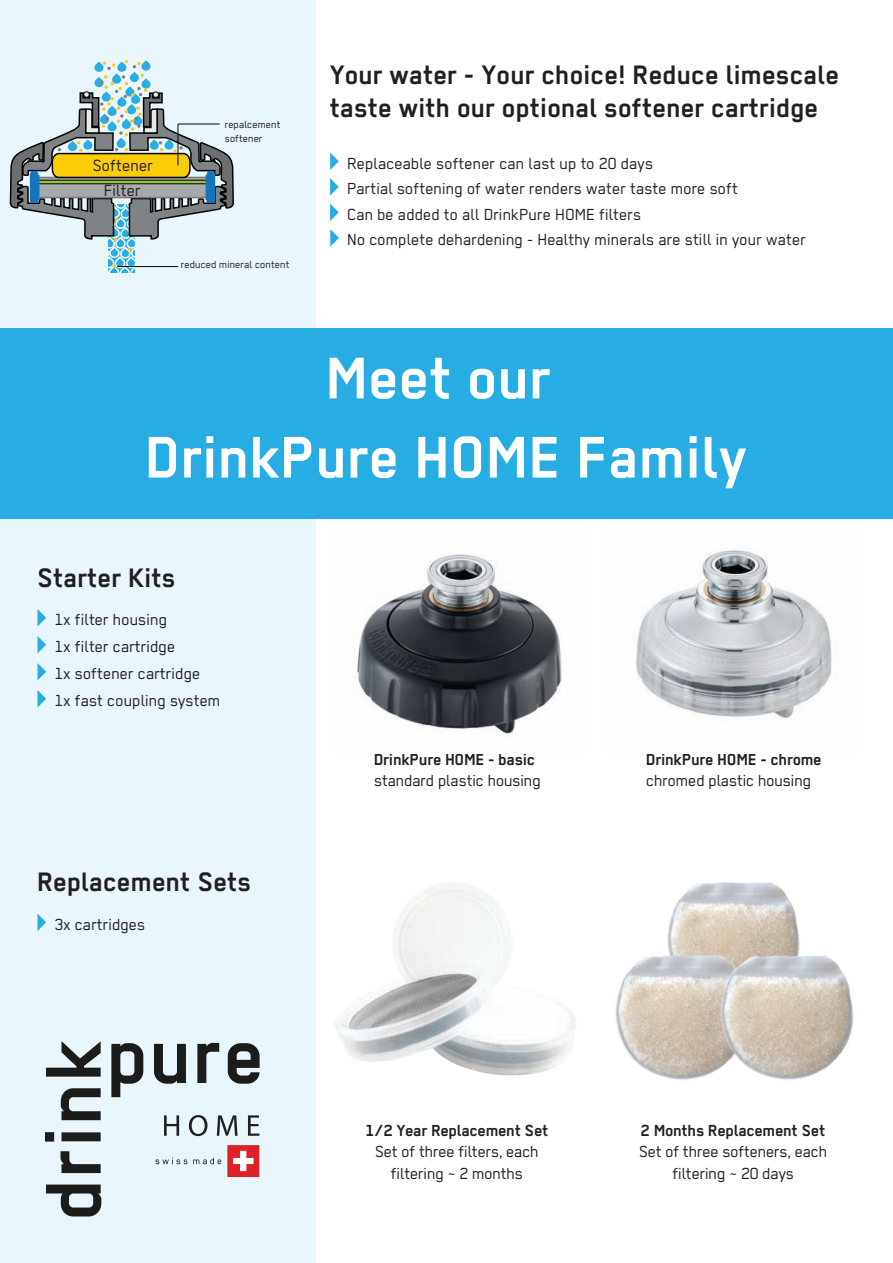
<style>
.page{position:relative;width:893px;height:1263px;background:#fff}
.page>*{position:absolute;margin:0;border:0;box-sizing:border-box;transform-origin:0 0}
.t1{font:700 66px/79.2px "Regular";color:#fff;text-align:center}
.t2{font:700 30px/32.8px "Regular";color:#231f20}
.t3{font:18.3px/25.3px "Regular";color:#231f20;text-align:center}
.t4{font:18px/27px "Regular";color:#231f20;text-align:center}
.t5{font:700 18px "Regular";letter-spacing:-.01em;color:#231f20}
.t6{font:11.55px/13.8px "Regular";color:#231f20}
</style>
<div class="page">
<div style="left:0;top:0;width:315px;height:1263px;background:#e9f6fc"></div>
<svg style="left:330px;top:153px;width:9px;height:17px"></svg>
<svg style="left:330px;top:178px;width:9px;height:18px"></svg>
<svg style="left:330px;top:204px;width:9px;height:17px"></svg>
<svg style="left:330px;top:229px;width:9px;height:18px"></svg>
<svg style="left:9px;top:60px;width:225px;height:213px"></svg>
<hr style="left:178px;top:124px;width:42px;height:1px;background:#040503">
<hr style="left:178px;top:124px;width:1px;height:41px;background:#040503">
<hr style="left:117px;top:266px;width:61px;height:1px;background:#040503">
<svg style="left:156px;top:1158px;width:31px;height:6px"></svg>
<svg style="left:193px;top:1158px;width:28px;height:6px"></svg>
<svg style="left:111px;top:1043px;width:32px;height:54px"></svg>
<svg style="left:154px;top:1044px;width:32px;height:40px"></svg>
<svg style="left:197px;top:1043px;width:22px;height:40px"></svg>
<svg style="left:228px;top:1043px;width:32px;height:41px"></svg>
<svg style="left:46px;top:1184px;width:55px;height:32px"></svg>
<svg style="left:61px;top:1151px;width:40px;height:22px"></svg>
<svg style="left:45px;top:1132px;width:56px;height:9px"></svg>
<svg style="left:61px;top:1088px;width:40px;height:32px"></svg>
<svg style="left:46px;top:1041px;width:55px;height:35px"></svg>
<svg style="left:164px;top:1115px;width:15px;height:21px"></svg>
<svg style="left:189px;top:1115px;width:18px;height:21px"></svg>
<svg style="left:217px;top:1115px;width:21px;height:21px"></svg>
<svg style="left:248px;top:1115px;width:11px;height:21px"></svg>
<svg style="left:227px;top:1145px;width:32px;height:32px"></svg>
<div style="left:0;top:328px;width:893px;height:191px;background:#27ade3"></div>
<img style="left:357px;top:554px;width:205px;height:180px">
<img style="left:635px;top:550px;width:197px;height:169px">
<img style="left:335px;top:883px;width:241px;height:193px">
<img style="left:615px;top:882px;width:239px;height:198px">
<svg style="left:37px;top:609px;width:9px;height:17px"></svg>
<svg style="left:37px;top:636px;width:9px;height:17px"></svg>
<svg style="left:37px;top:663px;width:9px;height:17px"></svg>
<svg style="left:37px;top:690px;width:9px;height:17px"></svg>
<svg style="left:37px;top:913px;width:9px;height:18px"></svg>
<p class="t3" style="left:93px;top:154px;width:62px">Softener<br>Filter</p>
<p class="t6" style="left:225px;top:119px;width:57px">repalcement softener</p>
<p class="t6" style="left:181px;top:259px;width:110px">reduced mineral content</p>
<h2 class="t2" style="left:330px;top:61px;width:511px">Your water - Your choice! Reduce limescale taste with our optional softener cartridge</h2>
<p class="t4" style="left:347px;top:151px;width:307px">Replaceable softener can last up to 20 days</p>
<p class="t4" style="left:347px;top:202px;width:296px">Can be added to all DrinkPure HOME filters</p>
<p class="t4" style="left:347px;top:176px;width:392px">Partial softening of water renders water taste more soft</p>
<p class="t4" style="left:347px;top:227px;width:460px">No complete dehardening - Healthy minerals are still in your water</p>
<h1 class="t1" style="left:146px;top:344px;width:603px">Meet our<br>DrinkPure HOME Family</h1>
<h2 class="t2" style="left:37px;top:564px;width:140px">Starter Kits</h2>
<p class="t4" style="left:55px;top:607px;width:168px;text-align:left">1x filter housing<br>1x filter cartridge<br>1x softener cartridge<br>1x fast coupling system</p>
<h2 class="t2" style="left:37px;top:868px;width:216px">Replacement Sets</h2>
<p class="t4" style="left:55px;top:912px;width:92px">3x cartridges</p>
<p class="t5" style="left:374px;top:753px;width:163px">DrinkPure HOME - basic</p>
<p class="t4" style="left:374px;top:769px;width:168px">standard plastic housing</p>
<p class="t5" style="left:646px;top:753px;width:177px">DrinkPure HOME - chrome</p>
<p class="t4" style="left:646px;top:769px;width:166px">chromed plastic housing</p>
<p class="t5" style="left:365px;top:1124px;width:185px">1/2 Year Replacement Set</p>
<p class="t4" style="left:375px;top:1142px;width:165px;line-height:21.6px">Set of three filters, each filtering ~ 2 months</p>
<p class="t5" style="left:641px;top:1124px;width:186px">2 Months Replacement Set</p>
<p class="t4" style="left:639px;top:1142px;width:190px;line-height:21.6px">Set of three softeners, each filtering ~ 20 days</p>
</div>
